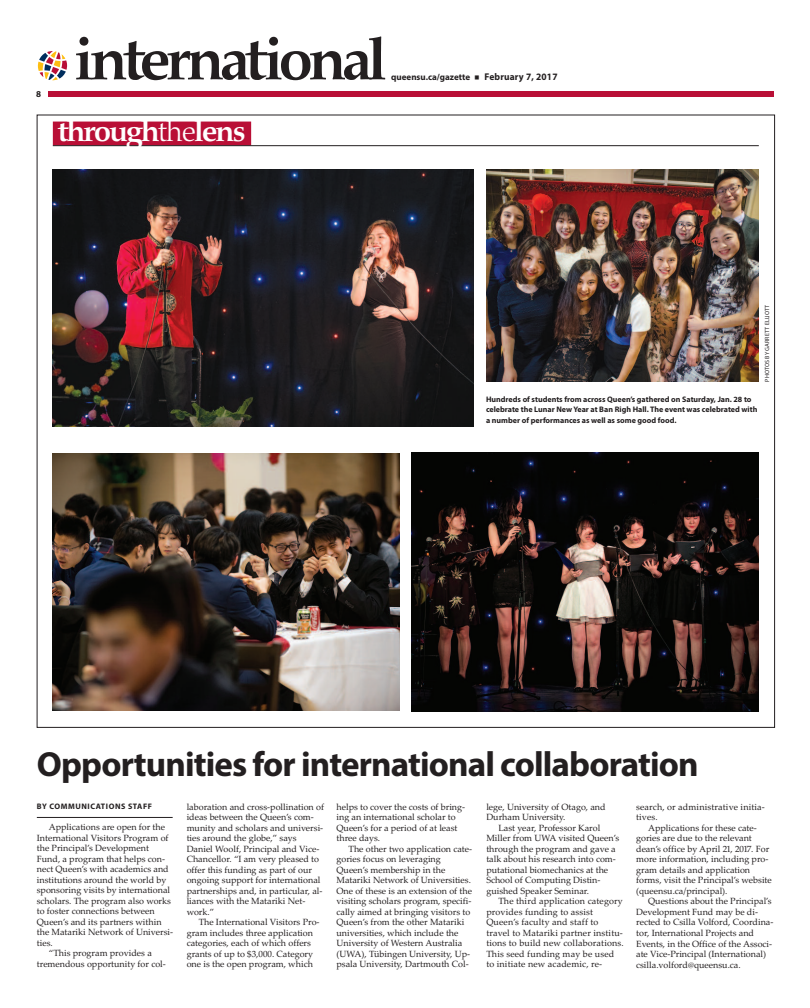
<style>
.page{position:relative;width:810px;height:1008px;background:#fff}
.page>*{position:absolute;margin:0;border:0;box-sizing:border-box;transform-origin:0 0}
.t1{font:700 60px "Palatino Nova";letter-spacing:-.08em;color:#231f20}
.t2{font:700 35px "Myriad Pro";letter-spacing:-.025em;color:#231f20}
.t3{font:700 30px "Gazette";letter-spacing:-.065em;color:#fff}
.t4{font:9px "Palatino Linotype";color:#231f20}
.t5{font:700 9px "Myriad Pro";color:#231f20}
.t6{font:700 8px/10.5px "Myriad Pro";color:#231f20}
.t7{font:700 8px "Myriad Pro";letter-spacing:.07em;color:#231f20}
.t8{font:6px "Myriad Pro";letter-spacing:.02em;color:#231f20}
.s1{font-weight:300}
.s2{font-weight:300;color:#b90f36}
.s3{font-size:9.8px}
</style>
<div class="page">
<div style="left:53px;top:122px;width:198px;height:24px;background:#b90f36"></div>
<hr style="left:53px;top:146px;width:706px;height:1px;background:#231f20">
<img style="left:53px;top:169px;width:421px;height:257px">
<img style="left:53px;top:453px;width:347px;height:257px">
<img style="left:487px;top:169px;width:272px;height:213px">
<img style="left:411px;top:453px;width:348px;height:259px">
<hr style="left:37px;top:817px;width:136px;height:1px;background:#231f20">
<svg style="left:37px;top:51px;width:31px;height:30px"></svg>
<div style="left:48px;top:91px;width:726px;height:6px;background:#b90f36"></div>
<p class="t5" style="left:36px;top:90px;width:6px">8</p>
<h1 class="t1" style="left:74px;top:23px;width:314px">international</h1>
<h2 class="t3" style="left:58px;top:120px;width:195px">through<span class="s1">the</span>lens<span class="s2">.</span></h2>
<p class="t5" style="left:391px;top:73px;width:168px">queensu.ca/gazette ■ <span class="s3">February 7, 2017</span></p>
<p class="t8" style="left:765px;top:382px;width:79px;rotate:-90deg">PHOTOS BY GARRETT ELLIOTT</p>
<p class="t6" style="left:486px;top:395px;width:273px">Hundreds of students from across Queen’s gathered on Saturday, Jan. 28 to celebrate the Lunar New Year at Ban Righ Hall. The event was celebrated with a number of performances as well as some good food.</p>
<h3 class="t2" style="left:37px;top:751px;width:663px">Opportunities for international collaboration</h3>
<p class="t7" style="left:37px;top:804px;width:117px">BY COMMUNICATIONS STAFF</p>
<p class="t4" style="left:49px;top:822px;width:118px">Applications are open for the</p>
<p class="t4" style="left:37px;top:832px;width:133px">International Visitors Program of</p>
<p class="t4" style="left:37px;top:843px;width:114px">the Principal’s Development</p>
<p class="t4" style="left:37px;top:853px;width:130px">Fund, a program that helps con-</p>
<p class="t4" style="left:37px;top:864px;width:133px">nect Queen’s with academics and</p>
<p class="t4" style="left:37px;top:874px;width:131px">institutions around the world by</p>
<p class="t4" style="left:37px;top:885px;width:135px">sponsoring visits by international</p>
<p class="t4" style="left:37px;top:895px;width:136px">scholars. The program also works</p>
<p class="t4" style="left:37px;top:906px;width:119px">to foster connections between</p>
<p class="t4" style="left:37px;top:916px;width:126px">Queen’s and its partners within</p>
<p class="t4" style="left:37px;top:927px;width:138px">the Matariki Network of Universi-</p>
<p class="t4" style="left:37px;top:937px;width:17px">ties.</p>
<p class="t4" style="left:49px;top:948px;width:105px">“This program provides a</p>
<p class="t4" style="left:37px;top:958px;width:131px">tremendous opportunity for col-</p>
<p class="t4" style="left:187px;top:801px;width:139px">laboration and cross-pollination of</p>
<p class="t4" style="left:187px;top:812px;width:129px">ideas between the Queen’s com-</p>
<p class="t4" style="left:187px;top:822px;width:138px">munity and scholars and universi-</p>
<p class="t4" style="left:187px;top:833px;width:112px">ties around the globe,” says</p>
<p class="t4" style="left:187px;top:843px;width:134px">Daniel Woolf, Principal and Vice-</p>
<p class="t4" style="left:187px;top:854px;width:134px">Chancellor. “I am very pleased to</p>
<p class="t4" style="left:187px;top:864px;width:127px">offer this funding as part of our</p>
<p class="t4" style="left:187px;top:875px;width:135px">ongoing support for international</p>
<p class="t4" style="left:187px;top:885px;width:137px">partnerships and, in particular, al-</p>
<p class="t4" style="left:187px;top:896px;width:120px">liances with the Matariki Net-</p>
<p class="t4" style="left:187px;top:906px;width:29px">work.”</p>
<p class="t4" style="left:199px;top:917px;width:122px">The International Visitors Pro-</p>
<p class="t4" style="left:187px;top:927px;width:128px">gram includes three application</p>
<p class="t4" style="left:187px;top:938px;width:126px">categories, each of which offers</p>
<p class="t4" style="left:187px;top:949px;width:128px">grants of up to $3,000. Category</p>
<p class="t4" style="left:187px;top:959px;width:128px">one is the open program, which</p>
<p class="t4" style="left:337px;top:802px;width:130px">helps to cover the costs of bring-</p>
<p class="t4" style="left:337px;top:812px;width:121px">ing an international scholar to</p>
<p class="t4" style="left:337px;top:823px;width:123px">Queen’s for a period of at least</p>
<p class="t4" style="left:337px;top:833px;width:45px">three days.</p>
<p class="t4" style="left:349px;top:844px;width:125px">The other two application cate-</p>
<p class="t4" style="left:337px;top:854px;width:106px">gories focus on leveraging</p>
<p class="t4" style="left:337px;top:865px;width:110px">Queen’s membership in the</p>
<p class="t4" style="left:337px;top:875px;width:136px">Matariki Network of Universities.</p>
<p class="t4" style="left:337px;top:886px;width:137px">One of these is an extension of the</p>
<p class="t4" style="left:337px;top:896px;width:137px">visiting scholars program, specifi-</p>
<p class="t4" style="left:337px;top:907px;width:135px">cally aimed at bringing visitors to</p>
<p class="t4" style="left:337px;top:917px;width:129px">Queen’s from the other Matariki</p>
<p class="t4" style="left:337px;top:928px;width:123px">universities, which include the</p>
<p class="t4" style="left:337px;top:938px;width:127px">University of Western Australia</p>
<p class="t4" style="left:337px;top:949px;width:135px">(UWA), Tübingen University, Up-</p>
<p class="t4" style="left:337px;top:959px;width:134px">psala University, Dartmouth Col-</p>
<p class="t4" style="left:486px;top:802px;width:121px">lege, University of Otago, and</p>
<p class="t4" style="left:486px;top:812px;width:81px">Durham University.</p>
<p class="t4" style="left:498px;top:823px;width:104px">Last year, Professor Karol</p>
<p class="t4" style="left:486px;top:833px;width:134px">Miller from UWA visited Queen’s</p>
<p class="t4" style="left:486px;top:844px;width:131px">through the program and gave a</p>
<p class="t4" style="left:486px;top:854px;width:131px">talk about his research into com-</p>
<p class="t4" style="left:486px;top:865px;width:123px">putational biomechanics at the</p>
<p class="t4" style="left:486px;top:875px;width:116px">School of Computing Distin-</p>
<p class="t4" style="left:486px;top:886px;width:104px">guished Speaker Seminar.</p>
<p class="t4" style="left:498px;top:896px;width:126px">The third application category</p>
<p class="t4" style="left:486px;top:907px;width:108px">provides funding to assist</p>
<p class="t4" style="left:486px;top:917px;width:114px">Queen’s faculty and staff to</p>
<p class="t4" style="left:486px;top:928px;width:138px">travel to Matariki partner institu-</p>
<p class="t4" style="left:486px;top:938px;width:139px">tions to build new collaborations.</p>
<p class="t4" style="left:486px;top:949px;width:129px">This seed funding may be used</p>
<p class="t4" style="left:486px;top:959px;width:117px">to initiate new academic, re-</p>
<p class="t4" style="left:636px;top:802px;width:130px">search, or administrative initia-</p>
<p class="t4" style="left:636px;top:812px;width:23px">tives.</p>
<p class="t4" style="left:648px;top:823px;width:110px">Applications for these cate-</p>
<p class="t4" style="left:636px;top:833px;width:117px">gories are due to the relevant</p>
<p class="t4" style="left:636px;top:844px;width:135px">dean’s office by April 21, 2017. For</p>
<p class="t4" style="left:636px;top:854px;width:134px">more information, including pro-</p>
<p class="t4" style="left:636px;top:865px;width:116px">gram details and application</p>
<p class="t4" style="left:636px;top:875px;width:137px">forms, visit the Principal’s website</p>
<p class="t4" style="left:636px;top:886px;width:93px">(queensu.ca/principal).</p>
<p class="t4" style="left:648px;top:896px;width:125px">Questions about the Principal’s</p>
<p class="t4" style="left:636px;top:907px;width:123px">Development Fund may be di-</p>
<p class="t4" style="left:636px;top:917px;width:139px">rected to Csilla Volford, Coordina-</p>
<p class="t4" style="left:636px;top:928px;width:119px">tor, International Projects and</p>
<p class="t4" style="left:636px;top:938px;width:138px">Events, in the Office of the Associ-</p>
<p class="t4" style="left:636px;top:949px;width:132px">ate Vice-Principal (International)</p>
<p class="t4" style="left:636px;top:959px;width:106px">csilla.volford@queensu.ca.</p>
</div>
